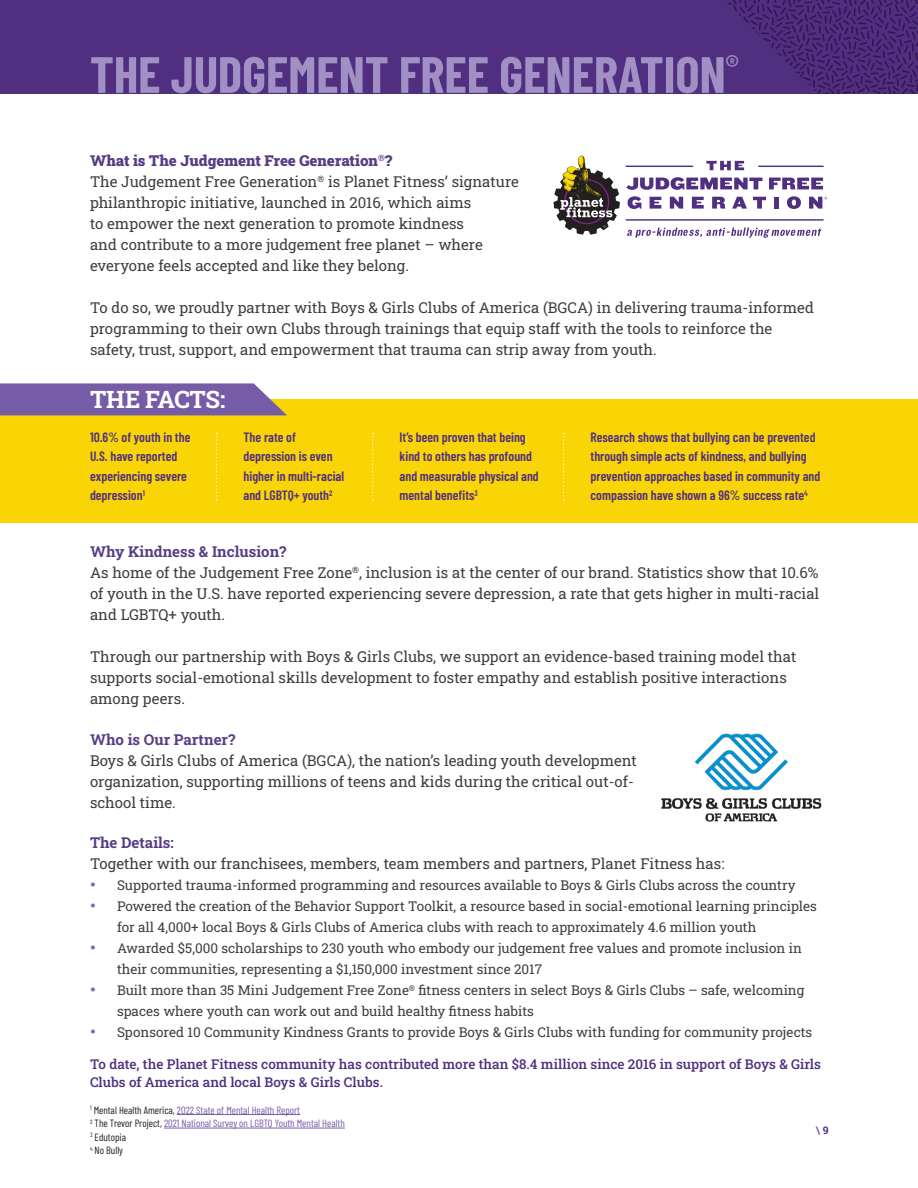
<style>
.page{position:relative;width:918px;height:1188px;background:#fff}
.page>*{position:absolute;margin:0;border:0;box-sizing:border-box;transform-origin:0 0}
.Page_Head{font:700 51px "Barlow Condensed";color:#a190c4}
.PF_-_general_copy{font:700 24px "Roboto Slab";letter-spacing:-.01em;color:#fff}
.Body_Copy{font:15px/21px "Roboto Slab";color:#3e3e3f}
.Body_Copy_Headline{font:700 15px "Roboto Slab";color:#583d85}
.Body_Copy_Headline-2{font:900 15px "Roboto Slab";color:#583d85}
.t1{font:13.5px/21px "Roboto Slab";color:#3e3e3f}
.PF_-_general_copy-2{font:600 13.5px/19.5px "Barlow Condensed";color:#502f81}
.Body_Copy-2{font:500 13.5px/18px "Roboto Slab";color:#502f81}
.Body_Copy-3{font:10.5px "Barlow Condensed";color:#775da8}
.Body_Copy-4{font:10.5px "Barlow Condensed";color:#231f20}
.t2{font:700 10.5px "Roboto Slab";color:#765ca7}
.s1{font-family:"Rockwell";font-size:15px;color:#8067ae}
.s2{color:#231f20}
.s3{color:#502f81}
</style>
<div class="page">
<div style="left:0;top:399px;width:918px;height:124px;background:#fad506"></div>
<div style="left:0;top:0;width:918px;height:94px;background:#502f81"></div>
<svg style="left:728px;top:0;width:190px;height:94px"></svg>
<svg style="left:0;top:383px;width:287px;height:32px;background:#7f67a9"></svg>
<hr style="left:177px;top:1114px;width:123px;height:1px;background:#775da8">
<hr style="left:164px;top:1128px;width:181px;height:1px;background:#775da8">
<svg style="left:554px;top:156px;width:273px;height:82px"></svg>
<img style="left:661px;top:733px;width:161px;height:89px">
<svg style="left:216px;top:433px;width:2px;height:68px"></svg>
<svg style="left:372px;top:433px;width:2px;height:68px"></svg>
<svg style="left:563px;top:433px;width:2px;height:68px"></svg>
<p class="Page_Head" style="left:90px;top:38px;width:650px">THE JUDGEMENT FREE GENERATION<sup>®</sup></p>
<p class="Body_Copy_Headline-2" style="left:90px;top:150px;width:304px">What is The Judgement Free Generation<sup>®</sup>?</p>
<p class="Body_Copy" style="left:90px;top:170px;width:430px">The Judgement Free Generation<sup>®</sup> is Planet Fitness’ signature philanthropic initiative, launched in 2016, which aims<br>to empower the next generation to promote kindness<br>and contribute to a more judgement free planet – where everyone feels accepted and like they belong.</p>
<p class="Body_Copy" style="left:90px;top:296px;width:726px">To do so, we proudly partner with Boys &amp; Girls Clubs of America (BGCA) in delivering trauma-informed programming to their own Clubs through trainings that equip staff with the tools to reinforce the safety, trust, support, and empowerment that trauma can strip away from youth.</p>
<p class="PF_-_general_copy" style="left:90px;top:383px;width:137px">THE FACTS:</p>
<p class="PF_-_general_copy-2" style="left:90px;top:426px;width:102px">10.6% of youth in the<br>U.S. have reported experiencing severe depression<sup>1</sup></p>
<p class="PF_-_general_copy-2" style="left:244px;top:426px;width:102px">The rate of depression is even higher in multi-racial and LGBTQ+ youth<sup>2</sup></p>
<p class="PF_-_general_copy-2" style="left:400px;top:426px;width:141px">It’s been proven that being kind to others has profound and measurable physical and mental benefits<sup>3</sup></p>
<p class="PF_-_general_copy-2" style="left:591px;top:426px;width:231px">Research shows that bullying can be prevented through simple acts of kindness, and bullying prevention approaches based in community and compassion have shown a 96% success rate<sup>4</sup></p>
<p class="Body_Copy_Headline" style="left:90px;top:541px;width:198px">Why Kindness &amp; Inclusion?</p>
<p class="Body_Copy" style="left:90px;top:562px;width:731px;text-align:justify">As home of the Judgement Free Zone<sup>®</sup>, inclusion is at the center of our brand. Statistics show that 10.6% of youth in the U.S. have reported experiencing severe depression, a rate that gets higher in multi-racial and LGBTQ+ youth.</p>
<p class="Body_Copy" style="left:90px;top:646px;width:708px">Through our partnership with Boys &amp; Girls Clubs, we support an evidence-based training model that supports social-emotional skills development to foster empathy and establish positive interactions among peers.</p>
<p class="Body_Copy_Headline" style="left:90px;top:729px;width:147px">Who is Our Partner?</p>
<p class="Body_Copy" style="left:90px;top:749px;width:548px">Boys &amp; Girls Clubs of America (BGCA), the nation’s leading youth development organization, supporting millions of teens and kids during the critical out-of&shy;school time.</p>
<p class="Body_Copy_Headline" style="left:90px;top:832px;width:85px">The Details:</p>
<p class="Body_Copy" style="left:90px;top:853px;width:636px">Together with our franchisees, members, team members and partners, Planet Fitness has:</p>
<p class="t1" style="left:90px;top:874px;width:707px"><span class="s1">•</span> Supported trauma-informed programming and resources available to Boys &amp; Girls Clubs across the country</p>
<p class="t1" style="left:117px;top:895px;width:701px;text-indent:-27px"><span class="s1">•</span> Powered the creation of the Behavior Support Toolkit, a resource based in social-emotional learning principles for all 4,000+ local Boys &amp; Girls Clubs of America clubs with reach to approximately 4.6 million youth</p>
<p class="t1" style="left:117px;top:937px;width:686px;text-indent:-27px"><span class="s1">•</span> Awarded $5,000 scholarships to 230 youth who embody our judgement free values and promote inclusion in their communities, representing a $1,150,000 investment since 2017</p>
<p class="t1" style="left:117px;top:979px;width:689px;text-indent:-27px"><span class="s1">•</span> Built more than 35 Mini Judgement Free Zone<sup>®</sup> fitness centers in select Boys &amp; Girls Clubs – safe, welcoming spaces where youth can work out and build healthy fitness habits</p>
<p class="t1" style="left:90px;top:1021px;width:724px"><span class="s1">•</span> Sponsored 10 Community Kindness Grants to provide Boys &amp; Girls Clubs with funding for community projects</p>
<p class="Body_Copy-2" style="left:90px;top:1054px;width:733px">To date, the Planet Fitness community has contributed more than $8.4 million since 2016 in support of Boys &amp; Girls<br>Clubs of America and local Boys &amp; Girls Clubs.</p>
<p class="Body_Copy-3" style="left:90px;top:1102px;width:212px"><sup>1</sup> <span class="s2">Mental Health America,</span> 2022 State of Mental Health Report</p>
<p class="Body_Copy-3" style="left:90px;top:1116px;width:256px"><sup>2</sup> <span class="s2">The Trevor Project,</span> 2021 National Survey on LGBTQ Youth Mental Health</p>
<p class="Body_Copy-4" style="left:90px;top:1130px;width:38px"><sup>3</sup> Edutopia</p>
<p class="Body_Copy-4" style="left:90px;top:1143px;width:35px"><sup>4</sup> No Bully</p>
<p class="t2" style="left:816px;top:1123px;width:14px">\ <span class="s3">9</span></p>
</div>
